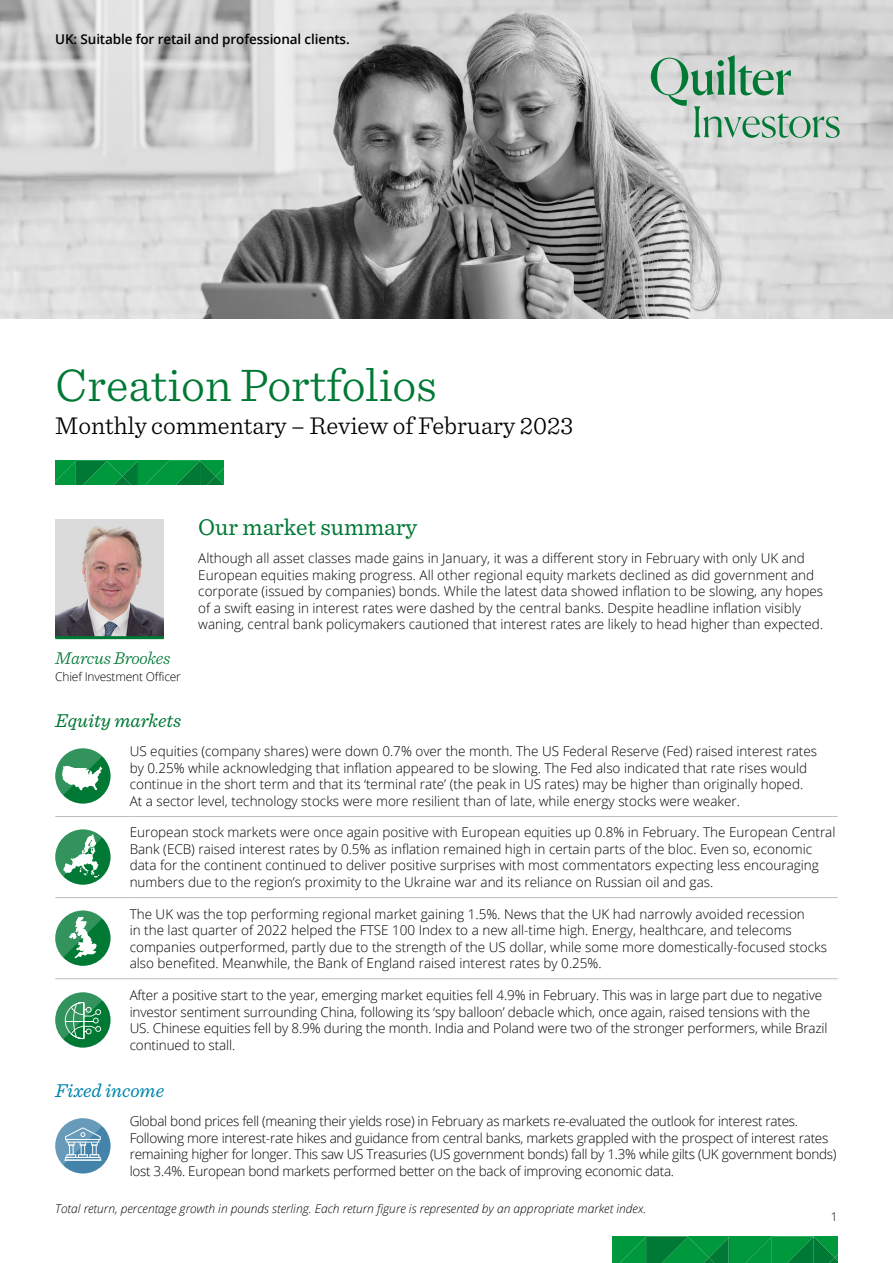
<style>
.page{position:relative;width:893px;height:1263px;background:#fff}
.page>*{position:absolute;margin:0;border:0;box-sizing:border-box;transform-origin:0 0}
.t1{font:300 48px "Sentinel";color:#007935}
.t2{font:300 25.5px "Sentinel";color:#000}
.t3{font:24px "Sentinel";color:#007935}
.t4{font:italic 19.5px "Sentinel";color:#007935}
.t5{font:italic 19.5px "Sentinel";color:#0084ad}
.t6{font:italic 300 18px "Sentinel";letter-spacing:-.01em;color:#007935}
.t7{font:300 13.5px/16.5px "Open Sans";color:#000}
.t8{font:300 13.5px/16.5px "Open Sans";letter-spacing:-.02em;color:#000}
.t9{font:600 13.5px "Open Sans";letter-spacing:-.01em;color:#000}
.t10{font:italic 300 12px "Open Sans";color:#000}
.t11{font:300 12px "Open Sans";letter-spacing:-.015em;color:#000}
</style>
<div class="page">
<img style="left:0;top:0;width:893px;height:319px">
<svg style="left:651px;top:55px;width:189px;height:83px;background:#b3c7bc"></svg>
<svg style="left:55px;top:461px;width:168px;height:23px;background:#028f3b"></svg>
<img style="left:55px;top:519px;width:109px;height:117px">
<hr style="left:55px;top:636px;width:109px;height:3px;background:#007935">
<hr style="left:55px;top:816px;width:75px;height:1px;background:#bcbcbc">
<hr style="left:130px;top:816px;width:708px;height:1px;background:#bcbcbc">
<hr style="left:55px;top:897px;width:75px;height:1px;background:#bcbcbc">
<hr style="left:130px;top:897px;width:708px;height:1px;background:#bcbcbc">
<hr style="left:55px;top:978px;width:75px;height:1px;background:#bcbcbc">
<hr style="left:130px;top:978px;width:708px;height:1px;background:#bcbcbc">
<div style="left:55px;top:748px;width:56px;height:56px;background:#007935;border-radius:50%"></div>
<svg style="left:55px;top:748px;width:47px;height:47px"></svg>
<div style="left:55px;top:829px;width:56px;height:56px;background:#007935;border-radius:50%"></div>
<svg style="left:55px;top:829px;width:47px;height:48px"></svg>
<div style="left:55px;top:910px;width:56px;height:56px;background:#007935;border-radius:50%"></div>
<svg style="left:55px;top:910px;width:47px;height:48px"></svg>
<div style="left:55px;top:992px;width:56px;height:56px;background:#007935;border-radius:50%"></div>
<svg style="left:55px;top:992px;width:47px;height:47px"></svg>
<div style="left:55px;top:1118px;width:56px;height:55px;background:#4483aa;border-radius:50%"></div>
<svg style="left:55px;top:1118px;width:47px;height:47px"></svg>
<svg style="left:612px;top:1236px;width:226px;height:27px;background:#03903c"></svg>
<p class="t9" style="left:55px;top:30px;width:296px">UK: Suitable for retail and professional clients.</p>
<h1 class="t1" style="left:55px;top:349px;width:383px">Creation Portfolios</h1>
<h2 class="t2" style="left:55px;top:406px;width:519px">Monthly commentary – Review of February 2023</h2>
<h3 class="t3" style="left:198px;top:509px;width:221px">Our market summary</h3>
<p class="t7" style="left:198px;top:550px;width:626px">Although all asset classes made gains in January, it was a different story in February with only UK and European equities making progress. All other regional equity markets declined as did government and corporate (issued by companies) bonds. While the latest data showed inflation to be slowing, any hopes of a swift easing in interest rates were dashed by the central banks. Despite headline inflation visibly waning, central bank policymakers cautioned that interest rates are likely to head higher than expected.</p>
<h3 class="t6" style="left:55px;top:645px;width:117px">Marcus Brookes</h3>
<p class="t11" style="left:55px;top:668px;width:127px">Chief Investment Officer</p>
<h3 class="t4" style="left:55px;top:706px;width:127px">Equity markets</h3>
<p class="t7" style="left:130px;top:743px;width:689px">US equities (company shares) were down 0.7% over the month. The US Federal Reserve (Fed) raised interest rates by 0.25% while acknowledging that inflation appeared to be slowing. The Fed also indicated that rate rises would continue in the short term and that its ‘terminal rate’ (the peak in US rates) may be higher than originally hoped.<br>At a sector level, technology stocks were more resilient than of late, while energy stocks were weaker.</p>
<p class="t7" style="left:130px;top:824px;width:707px">European stock markets were once again positive with European equities up 0.8% in February. The European Central Bank (ECB) raised interest rates by 0.5% as inflation remained high in certain parts of the bloc. Even so, economic data for the continent continued to deliver positive surprises with most commentators expecting less encouraging numbers due to the region’s proximity to the Ukraine war and its reliance on Russian oil and gas.</p>
<p class="t7" style="left:130px;top:905px;width:699px">The UK was the top performing regional market gaining 1.5%. News that the UK had narrowly avoided recession<br>in the last quarter of 2022 helped the FTSE 100 Index to a new all-time high. Energy, healthcare, and telecoms companies outperformed, partly due to the strength of the US dollar, while some more domestically-focused stocks also benefited. Meanwhile, the Bank of England raised interest rates by 0.25%.</p>
<p class="t7" style="left:130px;top:987px;width:699px">After a positive start to the year, emerging market equities fell 4.9% in February. This was in large part due to negative investor sentiment surrounding China, following its ‘spy balloon’ debacle which, once again, raised tensions with the US. Chinese equities fell by 8.9% during the month. India and Poland were two of the stronger performers, while Brazil continued to stall.</p>
<h3 class="t5" style="left:55px;top:1076px;width:110px">Fixed income</h3>
<p class="t8" style="left:130px;top:1113px;width:708px">Global bond prices fell (meaning their yields rose) in February as markets re-evaluated the outlook for interest rates.<br>Following more interest-rate hikes and guidance from central banks, markets grappled with the prospect of interest rates remaining higher for longer. This saw US Treasuries (US government bonds) fall by 1.3% while gilts (UK government bonds) lost 3.4%. European bond markets performed better on the back of improving economic data.</p>
<p class="t10" style="left:55px;top:1200px;width:592px">Total return, percentage growth in pounds sterling. Each return figure is represented by an appropriate market index.</p>
<p class="t11" style="left:831px;top:1208px;width:8px">1</p>
</div>
